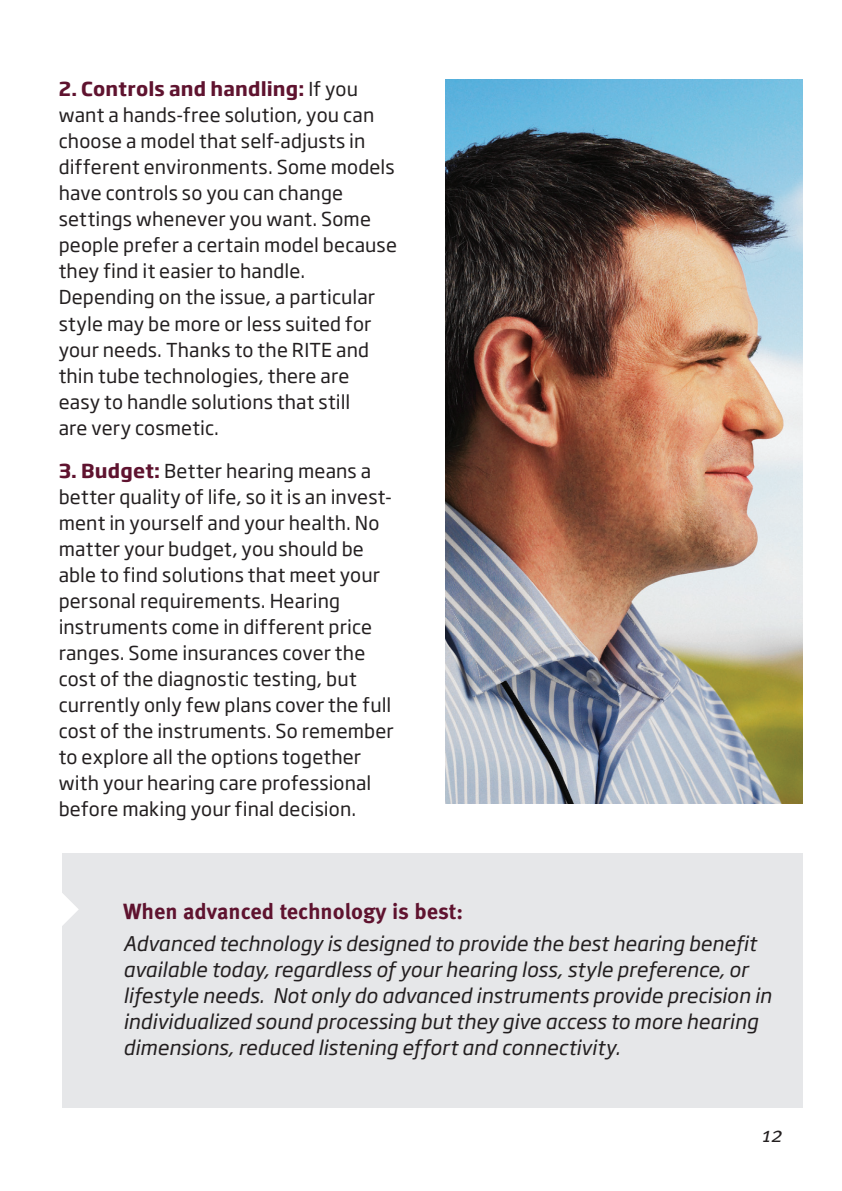
<style>
.page{position:relative;width:842px;height:1191px;background:#fff}
.page>*{position:absolute;margin:0;border:0;box-sizing:border-box;transform-origin:0 0}
.overskrift{font:700 22px "Meta Pro";color:#5f132f}
.t1{font:italic 22px "Meta Pro";color:#231f20}
.text{font:italic 20px/26px "Soho Gothic Pro";letter-spacing:.005em;color:#231f20}
.text-2{font:19px/26px "Soho Gothic Pro";letter-spacing:.01em;color:#231f20}
.s1{font-weight:700;color:#5f132f}
</style>
<div class="page">
<div style="left:62px;top:853px;width:741px;height:255px;background:#e6e7e9"></div>
<svg style="left:62px;top:893px;width:17px;height:33px"></svg>
<img style="left:446px;top:79px;width:357px;height:724px">
<p class="text-2" style="left:59px;top:75px;width:340px"><span class="s1">2. Controls and handling:</span> If you want a hands-free solution, you can choose a model that self-adjusts in different environments. Some models have controls so you can change settings whenever you want. Some people prefer a certain model because they find it easier to handle.<br>Depending on the issue, a particular style may be more or less suited for your needs. Thanks to the RITE and thin tube technologies, there are<br>easy to handle solutions that still<br>are very cosmetic.</p>
<p class="text-2" style="left:59px;top:456px;width:336px"><span class="s1">3. Budget:</span> Better hearing means a better quality of life, so it is an invest&shy;ment in yourself and your health. No matter your budget, you should be able to find solutions that meet your personal requirements. Hearing instruments come in different price ranges. Some insurances cover the cost of the diagnostic testing, but currently only few plans cover the full cost of the instruments. So remember to explore all the options together with your hearing care professional before making your final decision.</p>
<p class="overskrift" style="left:123px;top:897px;width:342px">When advanced technology is best:</p>
<p class="text" style="left:123px;top:929px;width:650px">Advanced technology is designed to provide the best hearing benefit available today, regardless of your hearing loss, style preference, or lifestyle needs. Not only do advanced instruments provide precision in individualized sound processing but they give access to more hearing dimensions, reduced listening effort and connectivity.</p>
<p class="t1" style="left:762px;top:1120px;width:23px">12</p>
</div>
